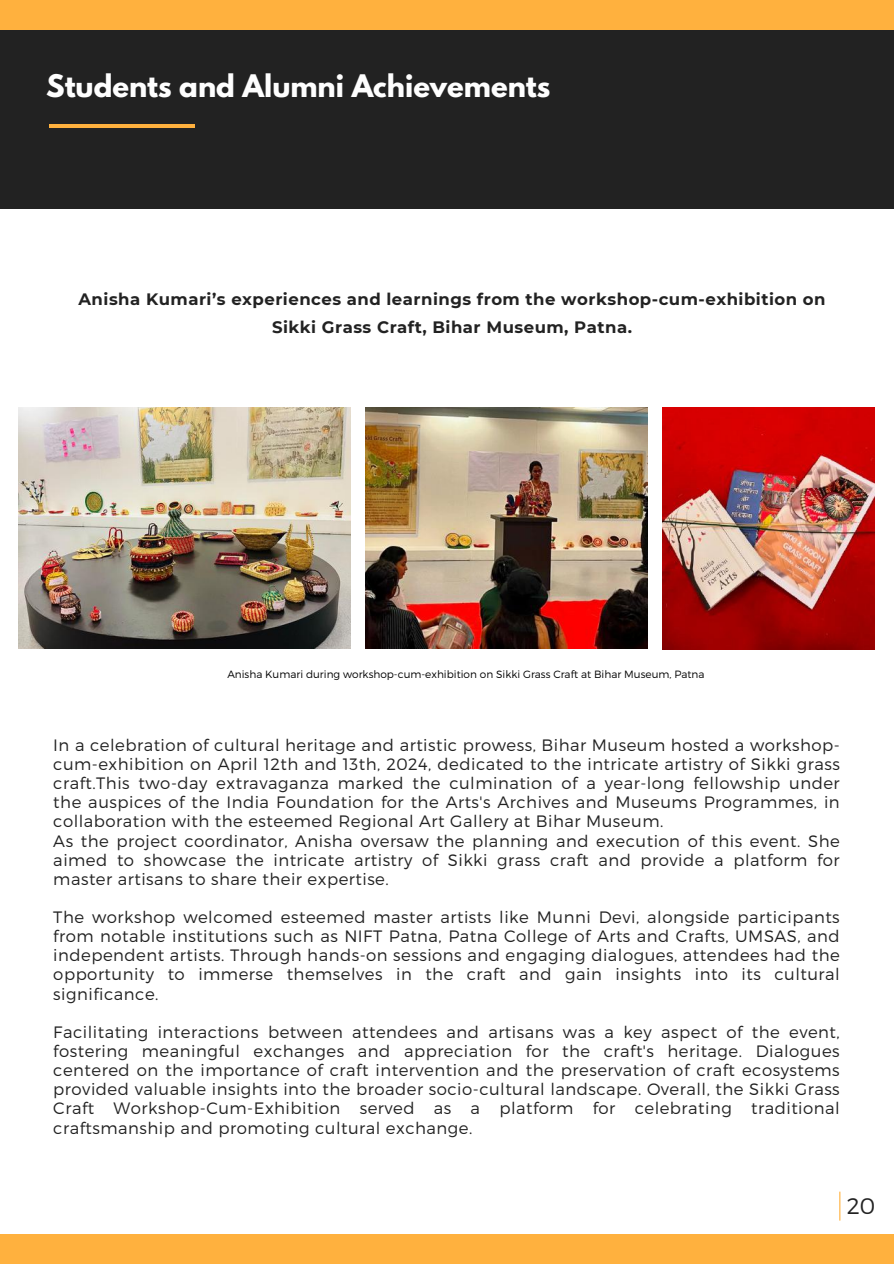
<style>
.page{position:relative;width:894px;height:1264px;background:#fff}
.page>*{position:absolute;margin:0;border:0;box-sizing:border-box;transform-origin:0 0}
.t1{font:700 27.6px "League Spartan";color:#fefefe}
.t2{font:300 22.5px "Montserrat";color:#222}
.t3{font:300 16.5px/19.2px "Montserrat";letter-spacing:.03em;color:#222;text-align:justify}
.t4{font:700 16.5px/28.2px "Montserrat";letter-spacing:.03em;color:#222;text-align:center}
.t5{font:300 10.5px "Montserrat";color:#000}
</style>
<div class="page">
<div style="left:0;top:15px;width:893px;height:193px;background:#222"></div>
<div style="left:0;top:0;width:893px;height:29px;background:#ffb13e"></div>
<div style="left:0;top:1234px;width:893px;height:29px;background:#ffb13e"></div>
<svg style="left:839px;top:1191px;width:1px;height:29px"></svg>
<hr style="left:49px;top:124px;width:145px;height:4px;background:#ffb13e">
<img style="left:365px;top:407px;width:282px;height:241px">
<img style="left:18px;top:407px;width:332px;height:241px">
<img style="left:662px;top:407px;width:212px;height:242px">
<h1 class="t1" style="left:46px;top:72px;width:505px">Students and Alumni Achievements</h1>
<p class="t4" style="left:78px;top:285px;width:748px">Anisha Kumari’s experiences and learnings from the workshop-cum-exhibition on<br>Sikki Grass Craft, Bihar Museum, Patna.</p>
<p class="t5" style="left:227px;top:667px;width:478px">Anisha Kumari during workshop-cum-exhibition on Sikki Grass Craft at Bihar Museum, Patna</p>
<p class="t3" style="left:53px;top:734px;width:787px;text-align:left">In a celebration of cultural heritage and artistic prowess, Bihar Museum hosted a workshop&shy;cum-exhibition on April 12th and 13th, 2024, dedicated to the intricate artistry of Sikki grass craft.This two-day extravaganza marked the culmination of a year-long fellowship under the auspices of the India Foundation for the Arts's Archives and Museums Programmes, in collaboration with the esteemed Regional Art Gallery at Bihar Museum.<br>As the project coordinator, Anisha oversaw the planning and execution of this event. She aimed to showcase the intricate artistry of Sikki grass craft and provide a platform for master artisans to share their expertise.</p>
<p class="t3" style="left:53px;top:906px;width:787px">The workshop welcomed esteemed master artists like Munni Devi, alongside participants from notable institutions such as NIFT Patna, Patna College of Arts and Crafts, UMSAS, and independent artists. Through hands-on sessions and engaging dialogues, attendees had the opportunity to immerse themselves in the craft and gain insights into its cultural significance.</p>
<p class="t3" style="left:53px;top:1021px;width:787px">Facilitating interactions between attendees and artisans was a key aspect of the event, fostering meaningful exchanges and appreciation for the craft's heritage. Dialogues centered on the importance of craft intervention and the preservation of craft ecosystems provided valuable insights into the broader socio-cultural landscape. Overall, the Sikki Grass Craft Workshop-Cum-Exhibition served as a platform for celebrating traditional craftsmanship and promoting cultural exchange.</p>
<h2 class="t2" style="left:846px;top:1191px;width:30px">20</h2>
</div>
